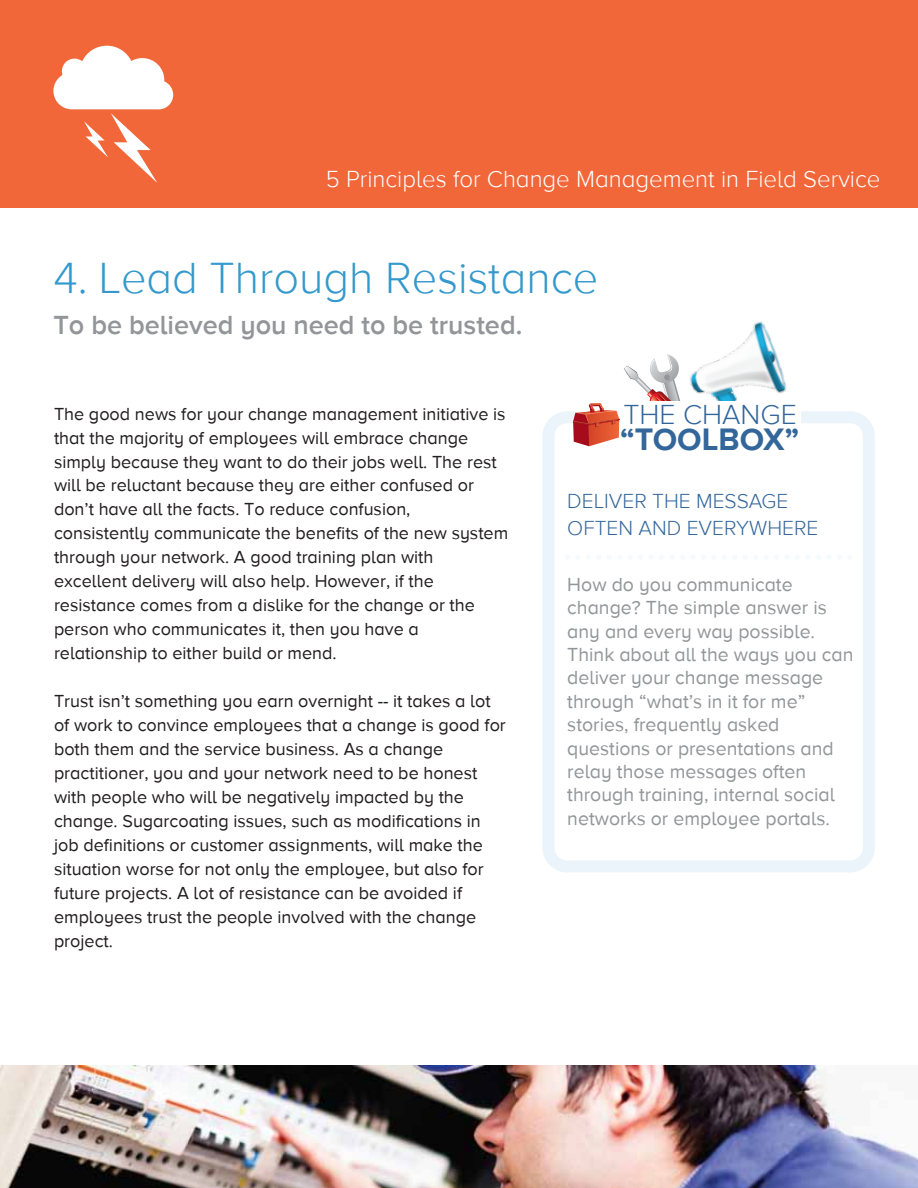
<style>
.page{position:relative;width:918px;height:1188px;background:#fff}
.page>*{position:absolute;margin:0;border:0;box-sizing:border-box;transform-origin:0 0}
.t1{font:300 45px "Proxima Nova A";color:#3499cc}
.t2{font:700 32.1px "Proxima Nova";color:#33669a}
.t3{font:300 28.5px "Proxima Nova";color:#33669a}
.t4{font:600 27px "Proxima Nova A";color:#939598}
.t5{font:300 24px "Proxima Nova A";color:#fff}
.t6{font:300 21px/27px "Proxima Nova";color:#33669a}
.t7{font:19.5px/23.4px "Proxima Nova A";color:#939598}
.t8{font:18px/24px "Proxima Nova A";color:#231f20}
</style>
<div class="page">
<img style="left:689px;top:321px;width:98px;height:80px">
<div style="left:542px;top:411px;width:333px;height:462px;border:12px solid #ecf4fb;border-radius:19px"></div>
<div style="left:576px;top:402px;width:224px;height:78px;background:#fff"></div>
<svg style="left:573px;top:354px;width:108px;height:92px"></svg>
<img style="left:0;top:1066px;width:918px;height:122px">
<div style="left:0;top:0;width:918px;height:208px;background:#f26739"></div>
<svg style="left:53px;top:46px;width:120px;height:137px"></svg>
<h3 class="t5" style="left:326px;top:166px;width:556px">5 Principles for Change Management in Field Service</h3>
<h1 class="t1" style="left:53px;top:254px;width:547px">4. Lead Through Resistance</h1>
<h3 class="t4" style="left:53px;top:310px;width:470px">To be believed you need to be trusted.</h3>
<p class="t8" style="left:54px;top:401px;width:456px">The good news for your change management initiative is that the majority of employees will embrace change simply because they want to do their jobs well. The rest will be reluctant because they are either confused or don’t have all the facts. To reduce confusion, consistently communicate the benefits of the new system through your network. A good training plan with excellent delivery will also help. However, if the resistance comes from a dislike for the change or the person who communicates it, then you have a relationship to either build or mend.</p>
<p class="t8" style="left:54px;top:689px;width:453px">Trust isn’t something you earn overnight -- it takes a lot of work to convince employees that a change is good for both them and the service business. As a change practitioner, you and your network need to be honest with people who will be negatively impacted by the change. Sugarcoating issues, such as modifications in job definitions or customer assignments, will make the situation worse for not only the employee, but also for future projects. A lot of resistance can be avoided if employees trust the people involved with the change project.</p>
<h3 class="t3" style="left:624px;top:398px;width:175px">THE CHANGE</h3>
<h2 class="t2" style="left:620px;top:421px;width:181px">“TOOLBOX”</h2>
<p class="t6" style="left:567px;top:488px;width:253px">DELIVER THE MESSAGE<br>OFTEN AND EVERYWHERE</p>
<p class="t7" style="left:567px;top:572px;width:288px">How do you communicate change? The simple answer is any and every way possible.<br>Think about all the ways you can deliver your change message through “what’s in it for me” stories, frequently asked questions or presentations and relay those messages often through training, internal social networks or employee portals.</p>
</div>
